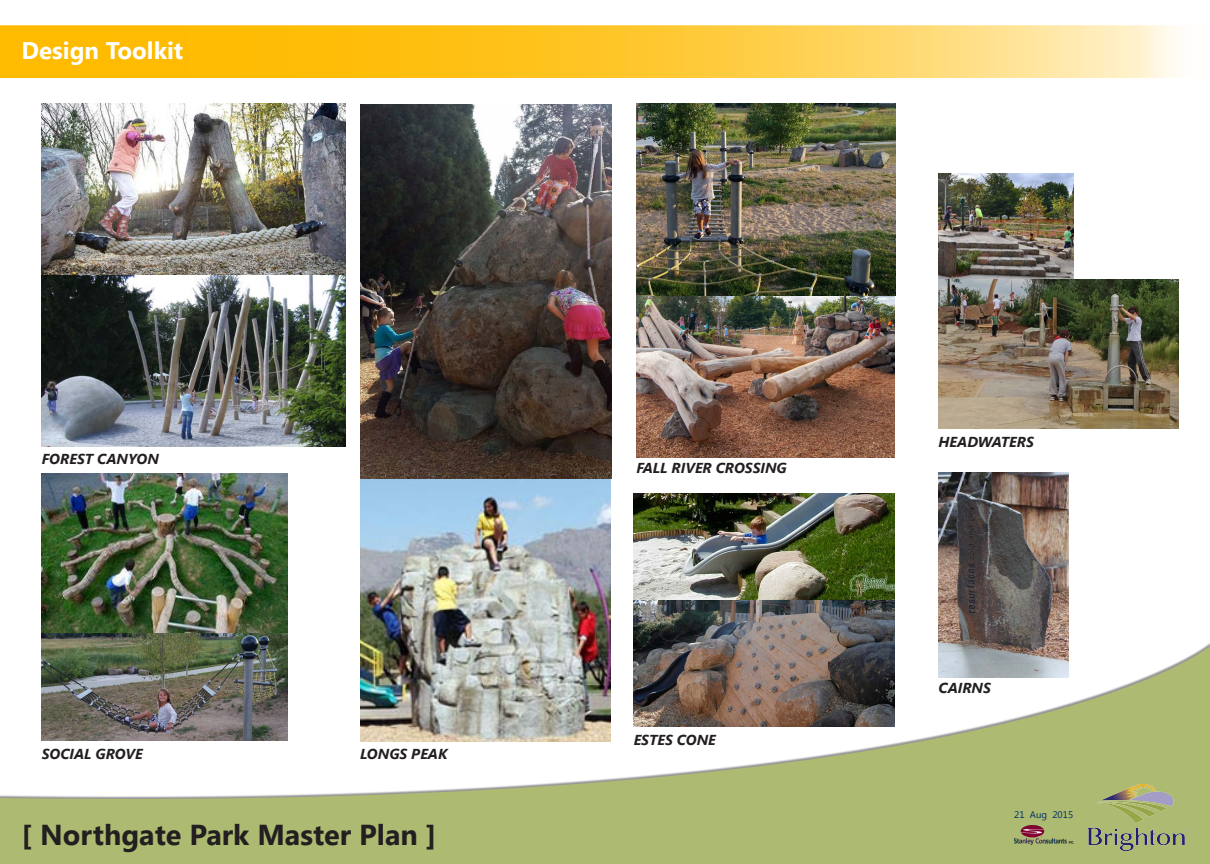
<style>
.page{position:relative;width:1210px;height:864px;background:#fff}
.page>*{position:absolute;margin:0;border:0;box-sizing:border-box;transform-origin:0 0}
.t1{font:700 28.8px "Segoe UI";color:#231f20}
.t2{font:700 24px "Segoe UI";color:#fff}
.t3{font:italic 700 14.4px "Segoe UI";color:#231f20}
.t4{font:9.6px "Segoe UI";color:#002e64}
</style>
<div class="page">
<svg style="left:0;top:646px;width:1210px;height:218px;fill:#adba71"></svg>
<svg style="left:0;top:25px;width:1178px;height:53px;background:#ffcb3f"></svg>
<img style="left:1087px;top:785px;width:101px;height:65px">
<img style="left:1014px;top:825px;width:59px;height:20px">
<img style="left:42px;top:474px;width:245px;height:160px">
<img style="left:42px;top:634px;width:245px;height:106px">
<img style="left:42px;top:104px;width:303px;height:343px">
<img style="left:633px;top:493px;width:261px;height:234px">
<img style="left:636px;top:104px;width:259px;height:354px">
<img style="left:938px;top:173px;width:135px;height:107px">
<img style="left:938px;top:280px;width:240px;height:148px">
<img style="left:360px;top:104px;width:251px;height:637px">
<img style="left:938px;top:473px;width:130px;height:205px">
<h2 class="t2" style="left:22px;top:33px;width:163px">Design Toolkit</h2>
<p class="t3" style="left:42px;top:449px;width:119px">FOREST CANYON</p>
<p class="t3" style="left:42px;top:743px;width:102px">SOCIAL GROVE</p>
<p class="t3" style="left:360px;top:743px;width:89px">LONGS PEAK</p>
<h1 class="t1" style="left:22px;top:814px;width:416px">[ Northgate Park Master Plan ]</h1>
<p class="t3" style="left:636px;top:457px;width:152px">FALL RIVER CROSSING</p>
<p class="t3" style="left:633px;top:729px;width:84px">ESTES CONE</p>
<p class="t3" style="left:938px;top:432px;width:97px">HEADWATERS</p>
<p class="t3" style="left:938px;top:678px;width:54px">CAIRNS</p>
<p class="t4" style="left:1014px;top:808px;width:60px">21 Aug 2015</p>
</div>
